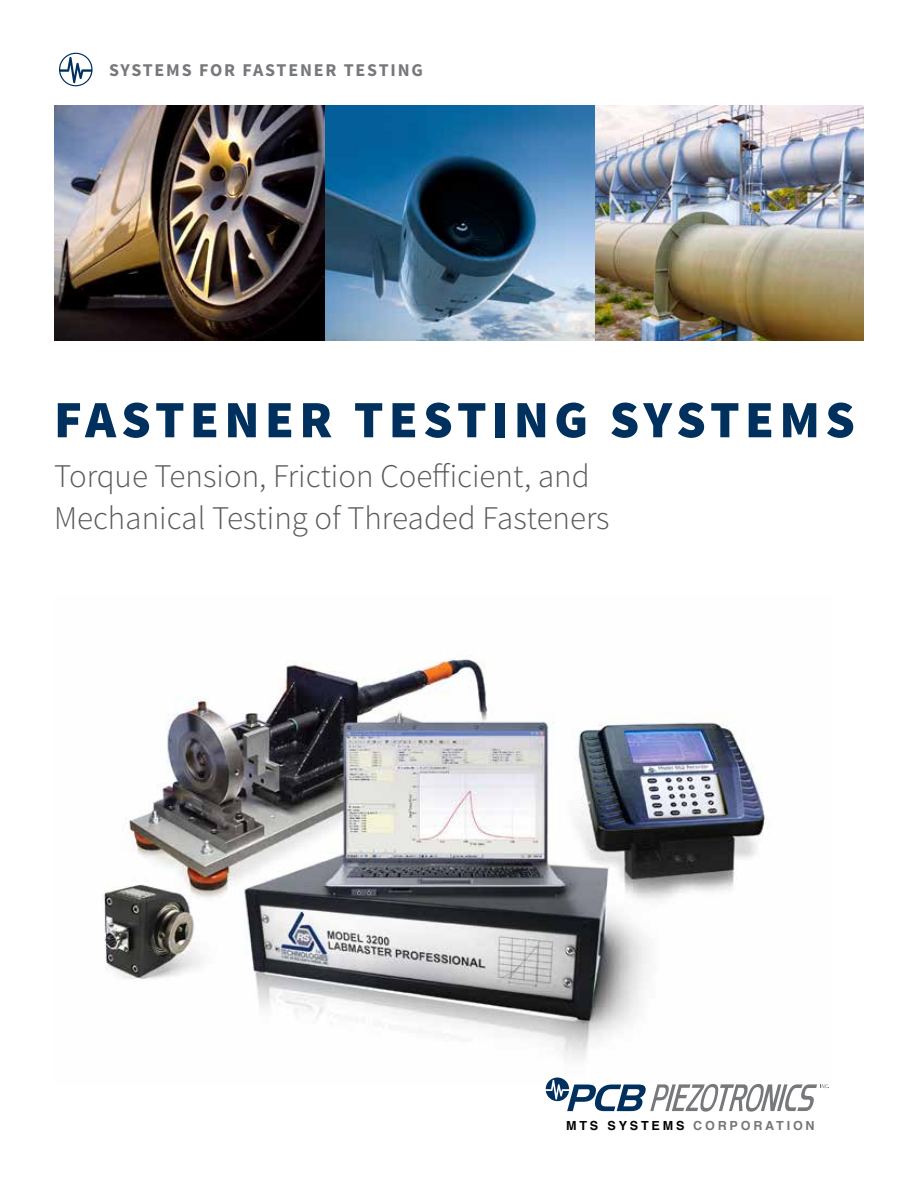
<style>
.page{position:relative;width:918px;height:1188px;background:#fff}
.page>*{position:absolute;margin:0;border:0;box-sizing:border-box;transform-origin:0 0}
.t1{font:900 52.5px "Source Sans Pro";letter-spacing:.1em;color:#00305e}
.t2{font:300 33px/42px "Source Sans Pro";color:#58595b}
.t3{font:700 18px "Source Sans Pro";letter-spacing:.1em;color:#77787b}
.t4{font:700 12.6px "Helvetica";letter-spacing:.225em;color:#77787b}
.s1{color:#000}
</style>
<div class="page">
<svg style="left:59px;top:53px;width:34px;height:33px"></svg>
<svg style="left:60px;top:54px;width:31px;height:31px"></svg>
<img style="left:103px;top:659px;width:662px;height:419px">
<img style="left:54px;top:106px;width:810px;height:234px">
<svg style="left:546px;top:1078px;width:283px;height:34px"></svg>
<p class="t3" style="left:109px;top:59px;width:315px">SYSTEMS FOR FASTENER TESTING</p>
<h1 class="t1" style="left:54px;top:386px;width:802px">FASTENER TESTING SYSTEMS</h1>
<p class="t2" style="left:54px;top:455px;width:557px">Torque Tension, Friction Coefficient, and<br>Mechanical Testing of Threaded Fasteners</p>
<p class="t4" style="left:566px;top:1116px;width:250px"><span class="s1">MTS SYSTEMS</span> CORPORATION</p>
</div>
